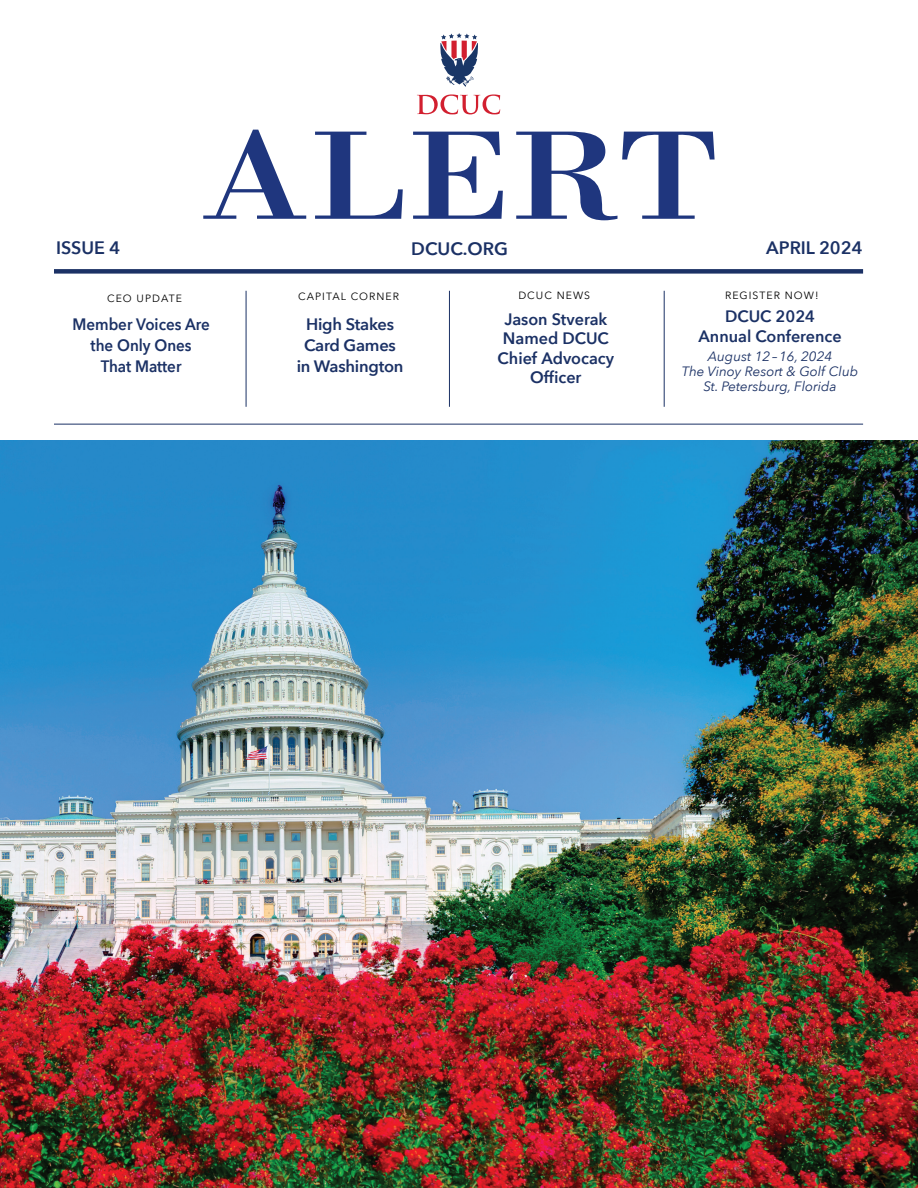
<style>
.page{position:relative;width:918px;height:1188px;background:#fff}
.page>*{position:absolute;margin:0;border:0;box-sizing:border-box;transform-origin:0 0}
.t1{font:130.5px "Bodoni LT Pro";color:#1f367e;scale:1.19 1}
.t2{font:600 18px "Avenir Next";color:#1b3165}
.t3{font:600 16.5px/19.5px "Avenir Next";color:#1b3165;text-align:center}
.t4{font:600 16.5px/21px "Avenir Next";color:#1b3165;text-align:center;scale:.92 1}
.t5{font:italic 13.5px/15px "Avenir Next";color:#1b3165;text-align:center}
.t6{font:10.5px "Avenir Next";letter-spacing:.1em;color:#000}
</style>
<div class="page">
<svg style="left:440px;top:33px;width:38px;height:54px"></svg>
<svg style="left:417px;top:94px;width:83px;height:20px"></svg>
<hr style="left:246px;top:291px;width:1px;height:116px;background:#1b3165">
<hr style="left:449px;top:291px;width:1px;height:116px;background:#1b3165">
<hr style="left:664px;top:291px;width:1px;height:116px;background:#1b3165">
<hr style="left:54px;top:424px;width:809px;height:1px;background:#1b3165">
<div style="left:54px;top:269px;width:809px;height:5px;background:#1b3165"></div>
<img style="left:0;top:440px;width:918px;height:748px">
<h1 class="t1" style="left:203px;top:96px;width:436px">ALERT</h1>
<p class="t2" style="left:56px;top:232px;width:66px">ISSUE 4</p>
<p class="t2" style="left:766px;top:232px;width:98px">APRIL 2024</p>
<p class="t2" style="left:411px;top:233px;width:98px">DCUC.ORG</p>
<p class="t6" style="left:107px;top:289px;width:76px">CEO UPDATE</p>
<p class="t4" style="left:72px;top:313px;width:151px">Member Voices Are the Only Ones<br>That Matter</p>
<p class="t6" style="left:298px;top:287px;width:102px">CAPITAL CORNER</p>
<p class="t3" style="left:297px;top:313px;width:108px;line-height:21px">High Stakes<br>Card Games in Washington</p>
<p class="t6" style="left:518px;top:286px;width:73px">DCUC NEWS</p>
<p class="t3" style="left:498px;top:309px;width:118px">Jason Stverak<br>Named DCUC<br>Chief Advocacy<br>Officer</p>
<p class="t6" style="left:725px;top:286px;width:95px">REGISTER NOW!</p>
<p class="t3" style="left:699px;top:306px;width:145px">DCUC 2024<br>Annual Conference</p>
<p class="t5" style="left:682px;top:348px;width:178px">August 12 – 16, 2024<br>The Vinoy Resort &amp; Golf Club<br>St. Petersburg, Florida</p>
</div>
